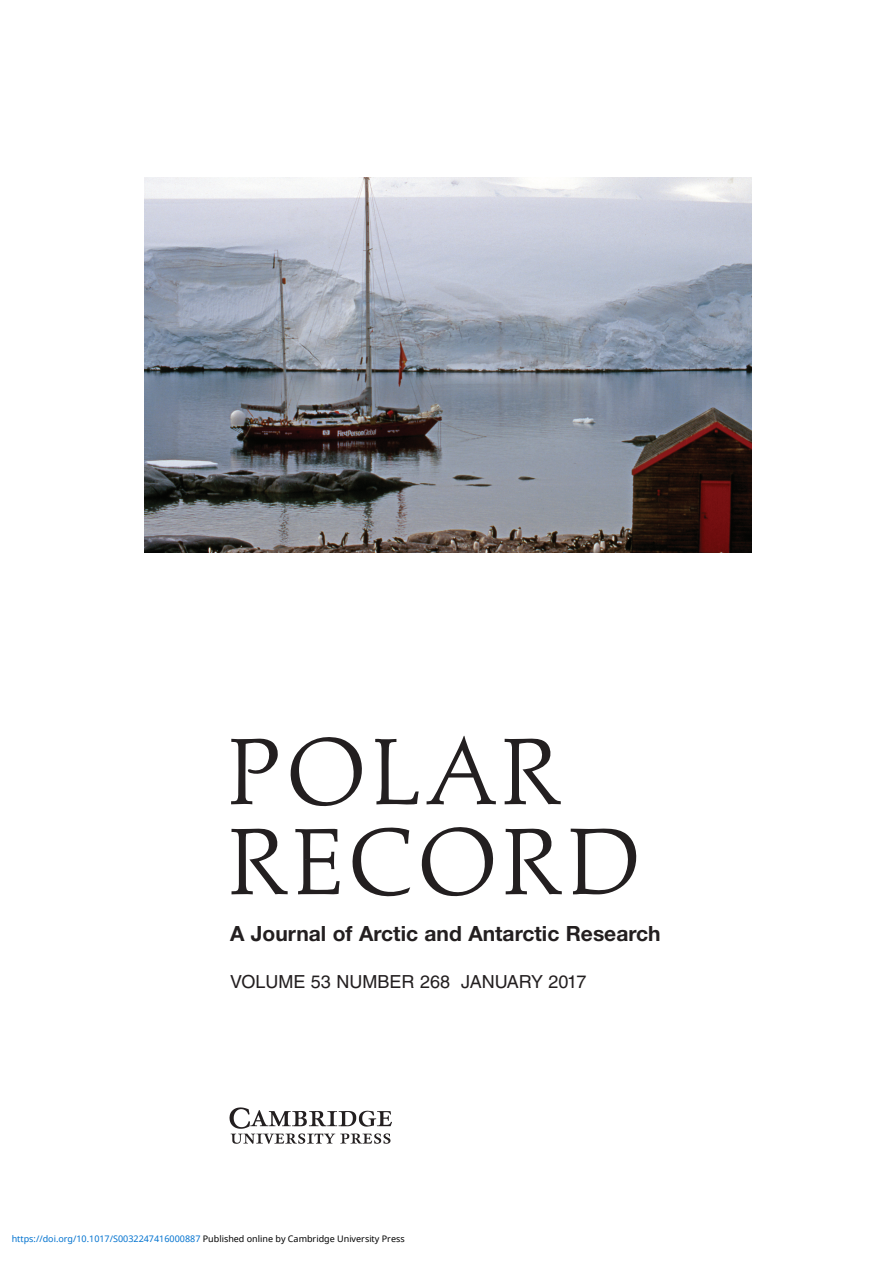
<style>
.page{position:relative;width:892px;height:1263px;background:#fff}
.page>*{position:absolute;margin:0;border:0;box-sizing:border-box;transform-origin:0 0}
.t1{font:103.5px/90px "Palatino CUP";letter-spacing:.045em;color:#231f20}
.t2{font:700 21px "Helvetica Neue LT Std";color:#231f20}
.t3{font:18px "Helvetica LT Std";color:#231f20}
.t4{font:9px "Noto Sans";color:#0172cf}
.s1{color:#000}
</style>
<div class="page">
<img style="left:230px;top:1107px;width:162px;height:37px">
<img style="left:145px;top:178px;width:606px;height:374px">
<h1 class="t1" style="left:228px;top:734px;width:414px">POLAR<br>RECORD</h1>
<h2 class="t2" style="left:230px;top:926px;width:432px">A Journal of Arctic and Antarctic Research</h2>
<h3 class="t3" style="left:230px;top:975px;width:358px">VOLUME 53 NUMBER 268 JANUARY 2017</h3>
<p class="t4" style="left:12px;top:1231px;width:394px">https://doi.org/10.1017/S0032247416000887 <span class="s1">Published online by Cambridge University Press</span></p>
</div>
